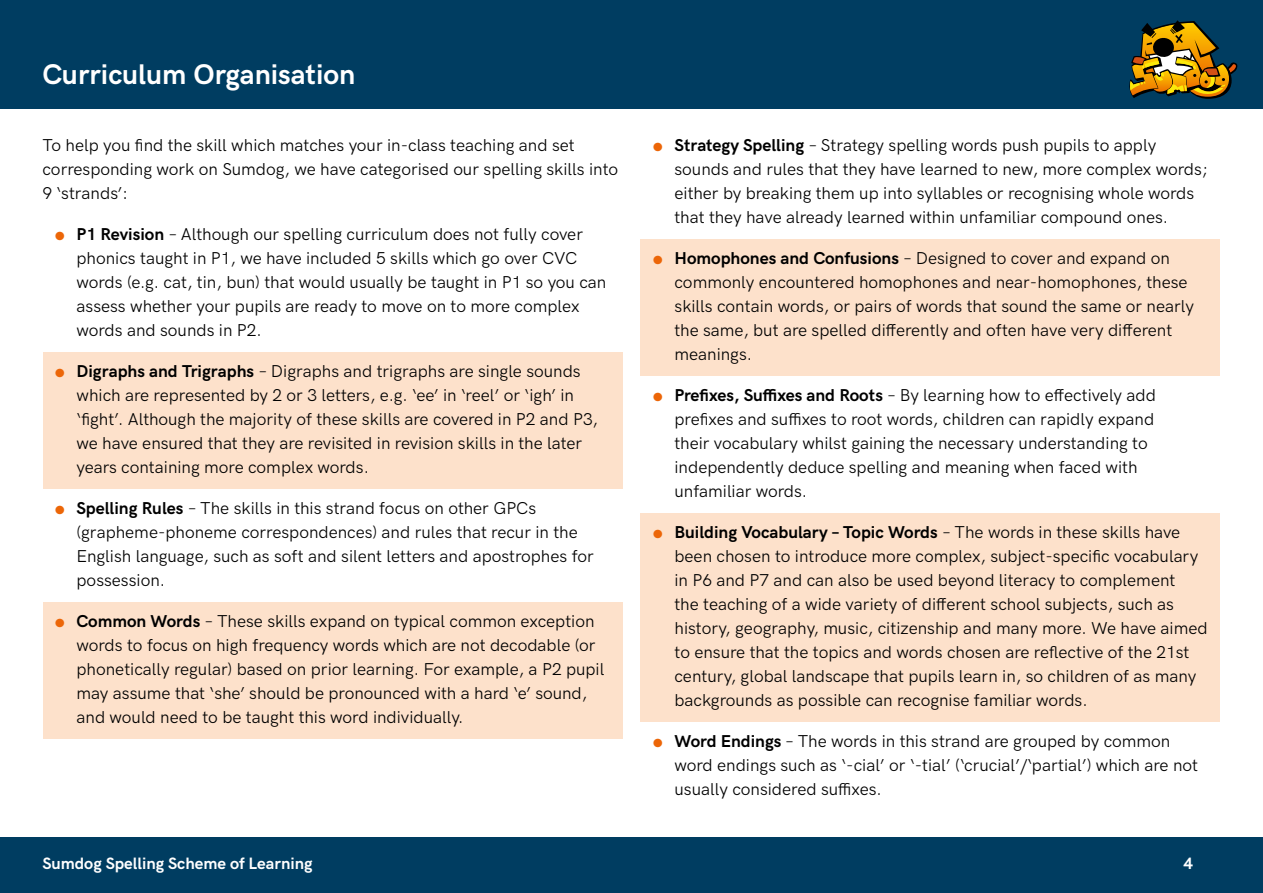
<style>
.page{position:relative;width:1263px;height:893px;background:#fff}
.page>*{position:absolute;margin:0;border:0;box-sizing:border-box;transform-origin:0 0}
.t1{font:700 28.5px "HK Grotesk";color:#fff}
.t2{font:17.25px/24px "HK Grotesk";color:#000}
.t3{font:700 16.5px "HK Grotesk";color:#fff}
.s1{color:#ec6608}
.s2{font-weight:700}
</style>
<div class="page">
<div style="left:0;top:838px;width:1263px;height:55px;background:#003d61"></div>
<div style="left:0;top:0;width:1263px;height:109px;background:#003d61"></div>
<svg style="left:1129px;top:20px;width:108px;height:79px"></svg>
<div style="left:43px;top:352px;width:579px;height:137px;background:#fde1cb"></div>
<div style="left:43px;top:602px;width:579px;height:137px;background:#fde1cb"></div>
<div style="left:640px;top:239px;width:580px;height:137px;background:#fde1cb"></div>
<div style="left:640px;top:513px;width:580px;height:209px;background:#fde1cb"></div>
<h1 class="t1" style="left:43px;top:52px;width:314px">Curriculum Organisation</h1>
<p class="t2" style="left:43px;top:132px;width:577px">To help you find the skill which matches your in-class teaching and set corresponding work on Sumdog, we have categorised our spelling skills into<br>9 ‘strands’:</p>
<p class="t2" style="left:77px;top:221px;width:531px;text-indent:-21px"><span class="s1">●</span> <span class="s2">P1 Revision</span> – Although our spelling curriculum does not fully cover phonics taught in P1, we have included 5 skills which go over CVC words (e.g. cat, tin, bun) that would usually be taught in P1 so you can assess whether your pupils are ready to move on to more complex words and sounds in P2.</p>
<p class="t2" style="left:77px;top:358px;width:523px;text-indent:-21px"><span class="s1">●</span> <span class="s2">Digraphs and Trigraphs</span> – Digraphs and trigraphs are single sounds which are represented by 2 or 3 letters, e.g. ‘ee’ in ‘reel’ or ‘igh’ in ‘fight’. Although the majority of these skills are covered in P2 and P3, we have ensured that they are revisited in revision skills in the later years containing more complex words.</p>
<p class="t2" style="left:77px;top:495px;width:519px;text-indent:-21px"><span class="s1">●</span> <span class="s2">Spelling Rules</span> – The skills in this strand focus on other GPCs (grapheme-phoneme correspondences) and rules that recur in the English language, such as soft and silent letters and apostrophes for possession.</p>
<p class="t2" style="left:77px;top:608px;width:529px;text-indent:-21px"><span class="s1">●</span> <span class="s2">Common Words</span> – These skills expand on typical common exception words to focus on high frequency words which are not decodable (or phonetically regular) based on prior learning. For example, a P2 pupil may assume that ‘she’ should be pronounced with a hard ‘e’ sound, and would need to be taught this word individually.</p>
<p class="t2" style="left:674px;top:132px;width:535px;text-indent:-21px"><span class="s1">●</span> <span class="s2">Strategy Spelling</span> – Strategy spelling words push pupils to apply sounds and rules that they have learned to new, more complex words; either by breaking them up into syllables or recognising whole words that they have already learned within unfamiliar compound ones.</p>
<p class="t2" style="left:674px;top:245px;width:521px;text-indent:-21px"><span class="s1">●</span> <span class="s2">Homophones and Confusions</span> – Designed to cover and expand on commonly encountered homophones and near-homophones, these skills contain words, or pairs of words that sound the same or nearly the same, but are spelled differently and often have very different meanings.</p>
<p class="t2" style="left:674px;top:382px;width:483px;text-indent:-21px"><span class="s1">●</span> <span class="s2">Prefixes, Suffixes and Roots</span> – By learning how to effectively add prefixes and suffixes to root words, children can rapidly expand their vocabulary whilst gaining the necessary understanding to independently deduce spelling and meaning when faced with unfamiliar words.</p>
<p class="t2" style="left:674px;top:519px;width:535px;text-indent:-21px"><span class="s1">●</span> <span class="s2">Building Vocabulary – Topic Words</span> – The words in these skills have been chosen to introduce more complex, subject-specific vocabulary in P6 and P7 and can also be used beyond literacy to complement<br>the teaching of a wide variety of different school subjects, such as history, geography, music, citizenship and many more. We have aimed to ensure that the topics and words chosen are reflective of the 21st century, global landscape that pupils learn in, so children of as many backgrounds as possible can recognise familiar words.</p>
<p class="t2" style="left:674px;top:728px;width:525px;text-indent:-21px"><span class="s1">●</span> <span class="s2">Word Endings</span> – The words in this strand are grouped by common word endings such as ‘-cial’ or ‘-tial’ (‘crucial’/‘partial’) which are not usually considered suffixes.</p>
<p class="t3" style="left:43px;top:850px;width:271px">Sumdog Spelling Scheme of Learning</p>
<p class="t3" style="left:1183px;top:850px;width:11px">4</p>
</div>
